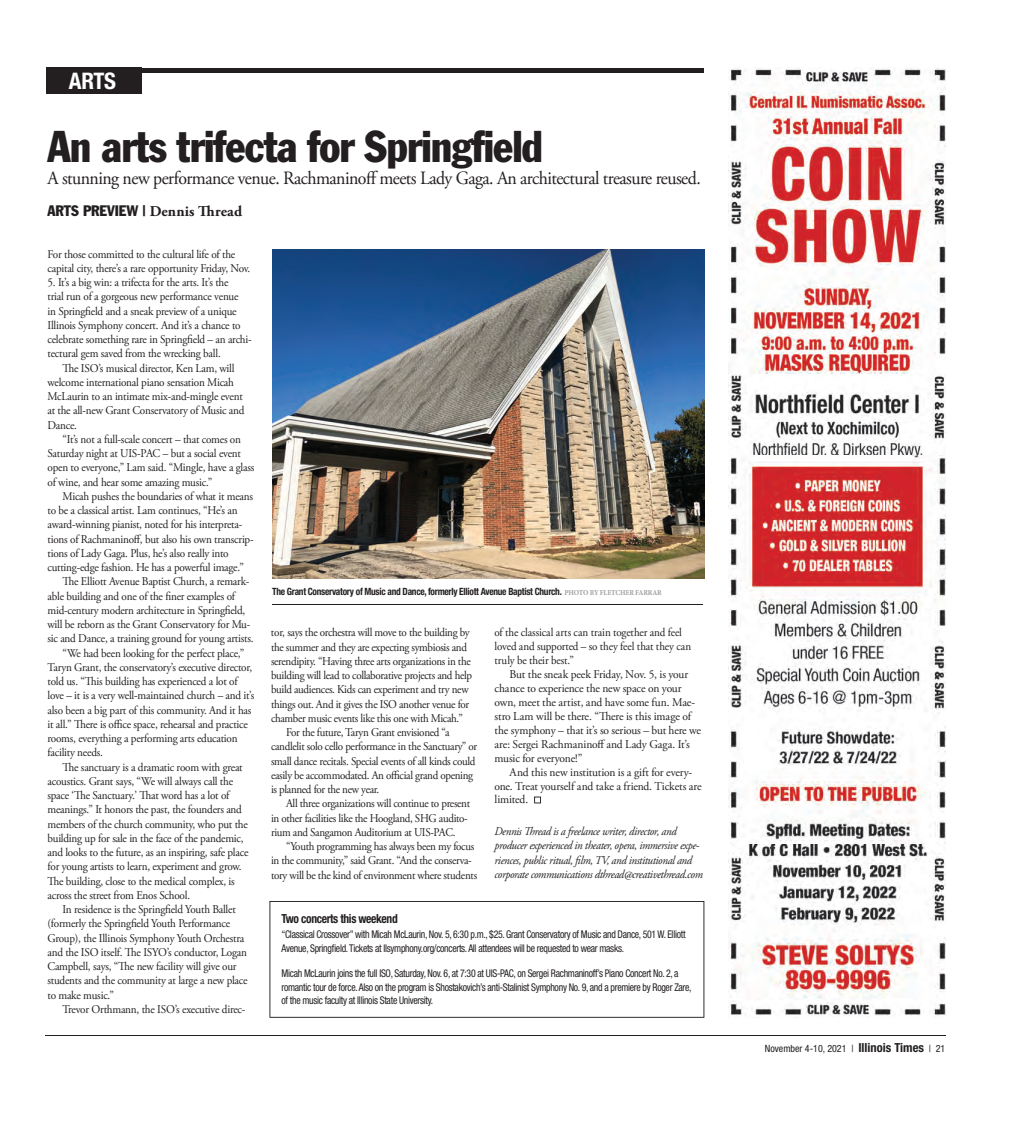
<style>
.page{position:relative;width:1013px;height:1125px;background:#fff}
.page>*{position:absolute;margin:0;border:0;box-sizing:border-box;transform-origin:0 0}
.t1{font:condensed 43.75px "Franklin Gothic";letter-spacing:-.02em;color:#231f20}
.t2{font:700 condensed 22.88px "Helvetica Neue";color:#fff}
.t3{font:18.75px "Adobe Garamond Pro";letter-spacing:-.03em;color:#231f20;scale:.95 1}
.t4{font:condensed 15px "Franklin Gothic";letter-spacing:-.005em;color:#231f20}
.t5{font:700 condensed 12.5px "Helvetica Neue";letter-spacing:-.03em;color:#231f20;scale:.92 1}
.t6{font:11.88px/14.2px "Adobe Garamond Pro";letter-spacing:-.02em;color:#231f20;scale:.94 1}
.t7{font:11.88px/14.1px "Adobe Garamond Pro";letter-spacing:-.02em;color:#231f20;scale:.93 1}
.t8{font:11.88px/13.9px "Adobe Garamond Pro";letter-spacing:-.02em;color:#231f20}
.t9{font:italic 11.88px/14.2px "Adobe Garamond Pro";letter-spacing:-.03em;color:#231f20;scale:.93 1}
.t10{font:condensed 10.62px/13.8px "Helvetica Neue";letter-spacing:-.03em;color:#231f20;scale:.92 1}
.t11{font:700 condensed 10px "Helvetica Neue";letter-spacing:-.03em;color:#231f20;scale:.94 1}
.t12{font:condensed 10px "Helvetica Neue";color:#231f20}
.s1{font-family:"Adobe Garamond Pro";font-weight:700;font-stretch:normal}
.s2{font-family:"Minion Pro";font-stretch:normal;font-size:7.5px;color:#9d9fa2}
.s3{font-weight:700;font-size:12.5px}
</style>
<div class="page">
<hr style="left:45px;top:1035px;width:900px;height:1px;background:#231f20">
<div style="left:48px;top:68px;width:656px;height:5px;background:#231f20"></div>
<div style="left:46px;top:68px;width:95px;height:26px;background:#231f20"></div>
<svg style="left:534px;top:797px;width:7px;height:6px"></svg>
<hr style="left:272px;top:604px;width:431px;height:1px;background:#231f20">
<img style="left:272px;top:249px;width:432px;height:330px">
<svg style="left:269px;top:901px;width:435px;height:117px"></svg>
<img style="left:728px;top:68px;width:217px;height:948px">
<h2 class="t2" style="left:69px;top:73px;width:49px">ARTS</h2>
<h1 class="t1" style="left:48px;top:131px;width:497px">An arts trifecta for Springfield</h1>
<h3 class="t3" style="left:48px;top:171px;width:689px">A stunning new performance venue. Rachmaninoff meets Lady Gaga. An architectural treasure reused.</h3>
<p class="t4" style="left:48px;top:205px;width:196px">ARTS PREVIEW | <span class="s1">Dennis Thread</span></p>
<p class="t6" style="left:48px;top:248px;width:217px">For those committed to the cultural life of the capital city, there’s a rare opportunity Friday, Nov.</p>
<p class="t6" style="left:48px;top:276px;width:219px">5. It’s a big win: a trifecta for the arts. It’s the<br>trial run of a gorgeous new performance venue<br>in Springfield and a sneak preview of a unique Illinois Symphony concert. And it’s a chance to celebrate something rare in Springfield – an archi&shy;tectural gem saved from the wrecking ball.</p>
<p class="t6" style="left:47px;top:362px;width:211px;text-indent:15px">The ISO’s musical director, Ken Lam, will welcome international piano sensation Micah McLaurin to an intimate mix-and-mingle event at the all-new Grant Conservatory of Music and Dance.</p>
<p class="t6" style="left:47px;top:433px;width:222px;text-indent:15px">“It’s not a full-scale concert – that comes on Saturday night at UIS-PAC – but a social event open to everyone,” Lam said. “Mingle, have a glass of wine, and hear some amazing music.”</p>
<p class="t6" style="left:63px;top:490px;width:204px">Micah pushes the boundaries of what it means</p>
<p class="t6" style="left:47px;top:504px;width:204px">to be a classical artist. Lam continues, “He’s an</p>
<p class="t6" style="left:47px;top:519px;width:209px">award-winning pianist, noted for his interpreta-</p>
<p class="t6" style="left:47px;top:533px;width:221px">tions of Rachmaninoff, but also his own transcrip-</p>
<p class="t6" style="left:47px;top:547px;width:194px">tions of Lady Gaga. Plus, he’s also really into</p>
<p class="t6" style="left:47px;top:561px;width:210px">cutting-edge fashion. He has a powerful image.”</p>
<p class="t6" style="left:63px;top:576px;width:200px">The Elliott Avenue Baptist Church, a remark-</p>
<p class="t6" style="left:47px;top:590px;width:201px">able building and one of the finer examples of</p>
<p class="t6" style="left:47px;top:604px;width:212px">mid-century modern architecture in Springfield,</p>
<p class="t6" style="left:47px;top:618px;width:217px">will be reborn as the Grant Conservatory for Mu-</p>
<p class="t6" style="left:47px;top:633px;width:221px">sic and Dance, a training ground for young artists.</p>
<p class="t6" style="left:63px;top:647px;width:195px">“We had been looking for the perfect place,”</p>
<p class="t6" style="left:47px;top:661px;width:219px">Taryn Grant, the conservatory’s executive director,</p>
<p class="t6" style="left:47px;top:675px;width:204px">told us. “This building has experienced a lot of</p>
<p class="t6" style="left:47px;top:690px;width:221px">love – it is a very well-maintained church – and it’s</p>
<p class="t6" style="left:47px;top:704px;width:218px">also been a big part of this community. And it has</p>
<p class="t6" style="left:47px;top:718px;width:215px">it all.” There is office space, rehearsal and practice</p>
<p class="t6" style="left:47px;top:732px;width:204px">rooms, everything a performing arts education</p>
<p class="t6" style="left:47px;top:747px;width:61px">facility needs.</p>
<p class="t6" style="left:63px;top:761px;width:193px">The sanctuary is a dramatic room with great</p>
<p class="t6" style="left:47px;top:775px;width:199px">acoustics. Grant says, “We will always call the</p>
<p class="t6" style="left:47px;top:789px;width:195px">space ‘The Sanctuary.’ That word has a lot of</p>
<p class="t6" style="left:47px;top:804px;width:208px">meanings.” It honors the past, the founders and</p>
<p class="t6" style="left:47px;top:818px;width:215px">members of the church community, who put the</p>
<p class="t6" style="left:47px;top:832px;width:210px">building up for sale in the face of the pandemic,</p>
<p class="t6" style="left:47px;top:846px;width:215px">and looks to the future, as an inspiring, safe place</p>
<p class="t6" style="left:47px;top:861px;width:208px">for young artists to learn, experiment and grow.</p>
<p class="t6" style="left:47px;top:875px;width:201px">The building, close to the medical complex, is</p>
<p class="t6" style="left:47px;top:889px;width:153px">across the street from Enos School.</p>
<p class="t6" style="left:62px;top:903px;width:186px">In residence is the Springfield Youth Ballet</p>
<p class="t6" style="left:47px;top:918px;width:196px">(formerly the Springfield Youth Performance</p>
<p class="t6" style="left:47px;top:932px;width:211px">Group), the Illinois Symphony Youth Orchestra</p>
<p class="t6" style="left:47px;top:946px;width:214px">and the ISO itself. The ISYO’s conductor, Logan</p>
<p class="t6" style="left:47px;top:960px;width:203px">Campbell, says, “The new facility will give our</p>
<p class="t6" style="left:47px;top:975px;width:214px">students and the community at large a new place</p>
<p class="t6" style="left:47px;top:989px;width:72px">to make music.”</p>
<p class="t6" style="left:62px;top:1003px;width:196px">Trevor Orthmann, the ISO’s executive direc-</p>
<p class="t11" style="left:272px;top:588px;width:416px">The Grant Conservatory of Music and Dance, formerly Elliott Avenue Baptist Church. <span class="s2">PHOTO BY FLETCHER FARRAR</span></p>
<p class="t6" style="left:271px;top:627px;width:213px">tor, says the orchestra will move to the building by</p>
<p class="t7" style="left:271px;top:641px;width:212px">the summer and they are expecting symbiosis and</p>
<p class="t7" style="left:271px;top:655px;width:216px">serendipity. “Having three arts organizations in the</p>
<p class="t7" style="left:271px;top:669px;width:218px">building will lead to collaborative projects and help</p>
<p class="t7" style="left:271px;top:684px;width:214px">build audiences. Kids can experiment and try new</p>
<p class="t7" style="left:271px;top:698px;width:215px">things out. And it gives the ISO another venue for</p>
<p class="t7" style="left:271px;top:712px;width:208px">chamber music events like this one with Micah.”</p>
<p class="t7" style="left:286px;top:726px;width:177px">For the future, Taryn Grant envisioned “a</p>
<p class="t7" style="left:271px;top:741px;width:223px">candlelit solo cello performance in the Sanctuary” or</p>
<p class="t7" style="left:271px;top:755px;width:221px">small dance recitals. Special events of all kinds could</p>
<p class="t7" style="left:271px;top:769px;width:219px">easily be accommodated. An official grand opening</p>
<p class="t7" style="left:271px;top:783px;width:118px">is planned for the new year.</p>
<p class="t7" style="left:286px;top:798px;width:199px">All three organizations will continue to present</p>
<p class="t7" style="left:271px;top:812px;width:213px">in other facilities like the Hoogland, SHG audito-</p>
<p class="t7" style="left:271px;top:826px;width:200px">rium and Sangamon Auditorium at UIS-PAC.</p>
<p class="t7" style="left:286px;top:840px;width:204px">“Youth programming has always been my focus</p>
<p class="t7" style="left:271px;top:855px;width:217px">in the community,” said Grant. “And the conserva-</p>
<p class="t7" style="left:271px;top:869px;width:223px">tory will be the kind of environment where students</p>
<p class="t7" style="left:494px;top:626px;width:213px">of the classical arts can train together and feel loved and supported – so they feel that they can truly be their best.”</p>
<p class="t8" style="left:494px;top:668px;width:208px;text-indent:15px">But the sneak peek Friday, Nov. 5, is your chance to experience the new space on your own, meet the artist, and have some fun. Mae&shy;stro Lam will be there. “There is this image of the symphony – that it’s so serious – but here we are: Sergei Rachmaninoff and Lady Gaga. It’s music for everyone!”</p>
<p class="t8" style="left:494px;top:766px;width:209px;text-indent:15px">And this new institution is a gift for every&shy;one. Treat yourself and take a friend. Tickets are limited.</p>
<p class="t9" style="left:494px;top:824px;width:225px">Dennis Thread is a freelance writer, director, and producer experienced in theater, opera, immersive expe&shy;riences, public ritual, film, TV, and institutional and corporate communications dthread@creativethread.com</p>
<p class="t5" style="left:281px;top:914px;width:128px">Two concerts this weekend</p>
<p class="t10" style="left:281px;top:929px;width:440px">“Classical Crossover” with Micah McLaurin, Nov. 5, 6:30 p.m., $25. Grant Conservatory of Music and Dance, 501 W. Elliott<br>Avenue, Springfield. Tickets at Ilsymphony.org/concerts. All attendees will be requested to wear masks.</p>
<p class="t10" style="left:281px;top:967px;width:447px">Micah McLaurin joins the full ISO, Saturday, Nov. 6, at 7:30 at UIS-PAC, on Sergei Rachmaninoff’s Piano Concert No. 2, a romantic tour de force. Also on the program is Shostakovich’s anti-Stalinist Symphony No. 9, and a premiere by Roger Zare, of the music faculty at Illinois State University.</p>
<p class="t12" style="left:764px;top:1045px;width:182px">November 4-10, 2021 | <span class="s3">Illinois Times</span> | 21</p>
</div>
